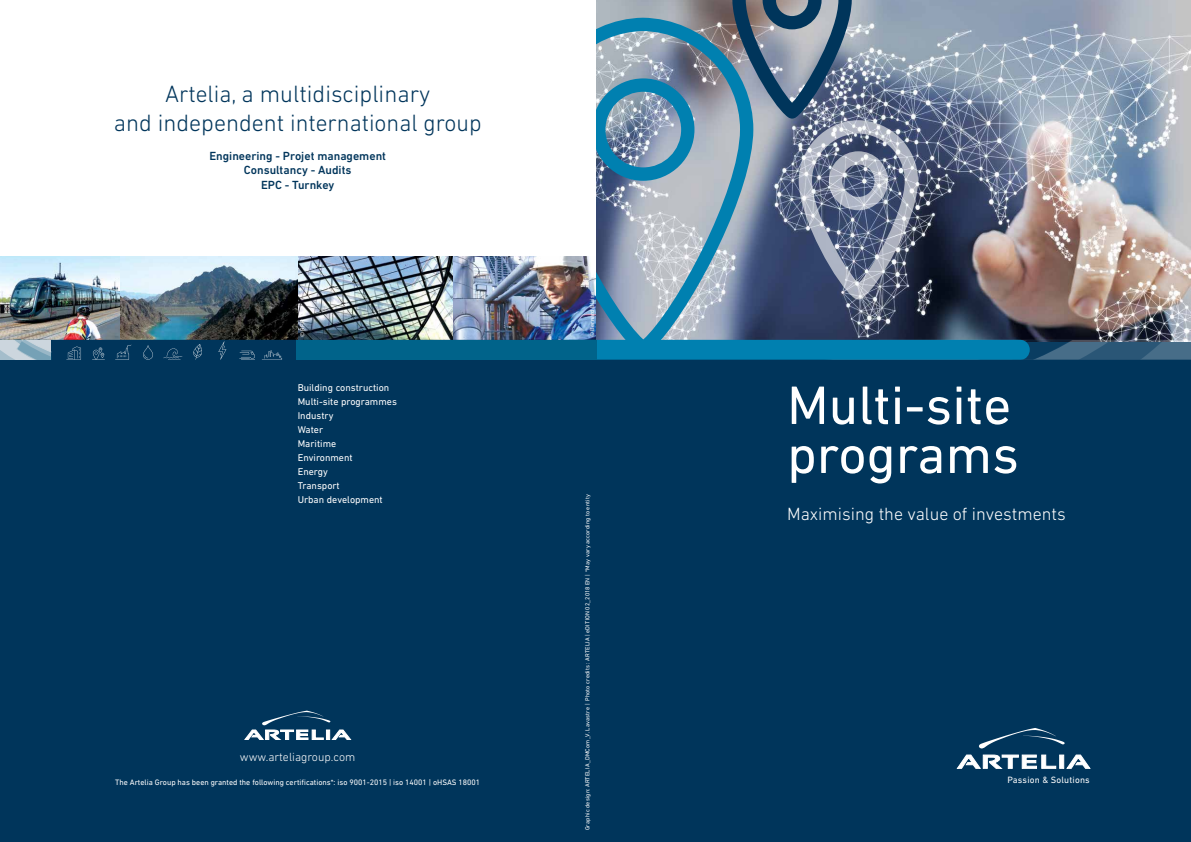
<style>
.page{position:relative;width:1191px;height:842px;background:#fff}
.page>*{position:absolute;margin:0;border:0;box-sizing:border-box;transform-origin:0 0}
.t1{font:55px/49px "DIN Next LT Pro";color:#fff}
.t2{font:300 24px/28.8px "DIN Next LT Pro";color:#00355b;text-align:center}
.t3{font:300 18px "DIN Next LT Pro";color:#fff}
.t4{font:500 12px/14.4px "DIN Next LT Pro";color:#00355b;text-align:center}
.t5{font:300 12px "DIN Next LT Pro";color:#fff}
.t6{font:10px/14px "DIN Next LT Pro";color:#fff}
.t7{font:9.3px "DIN Next LT Pro";letter-spacing:.02em;color:#fff}
.t8{font:8px "DIN Next LT Pro";color:#fff}
.t9{font:6px "DIN Next LT Pro";letter-spacing:.02em;color:#fff}
.t10{font:6px "DIN Next LT Pro";color:#fff}
</style>
<div class="page">
<div style="left:561px;top:0;width:630px;height:842px;background:#00355b"></div>
<img style="left:595px;top:0;width:596px;height:340px">
<svg style="left:957px;top:755px;width:98px;height:13px"></svg>
<svg style="left:1059px;top:755px;width:4px;height:13px"></svg>
<svg style="left:1067px;top:755px;width:22px;height:13px"></svg>
<svg style="left:979px;top:728px;width:85px;height:20px"></svg>
<svg style="left:595px;top:18px;width:343px;height:322px;background:#728ca2"></svg>
<svg style="left:732px;top:0;width:186px;height:299px;background:#6f8098"></svg>
<div style="left:378px;top:0;width:217px;height:359px;background:#fff"></div>
<img style="left:0;top:257px;width:453px;height:83px">
<img style="left:453px;top:257px;width:142px;height:83px">
<div style="left:0;top:340px;width:561px;height:502px;background:#00355b"></div>
<svg style="left:0;top:340px;width:51px;height:19px"></svg>
<svg style="left:262px;top:350px;width:20px;height:10px"></svg>
<svg style="left:66px;top:346px;width:15px;height:14px"></svg>
<svg style="left:92px;top:347px;width:13px;height:13px"></svg>
<svg style="left:115px;top:345px;width:16px;height:15px"></svg>
<svg style="left:143px;top:345px;width:10px;height:15px"></svg>
<svg style="left:163px;top:348px;width:19px;height:12px"></svg>
<svg style="left:193px;top:344px;width:9px;height:16px"></svg>
<svg style="left:218px;top:341px;width:8px;height:19px"></svg>
<svg style="left:239px;top:351px;width:16px;height:9px"></svg>
<svg style="left:245px;top:711px;width:105px;height:28px"></svg>
<svg style="left:597px;top:340px;width:594px;height:20px;background:#0f75a0"></svg>
<div style="left:296px;top:340px;width:301px;height:20px;background:#00638a"></div>
<h2 class="t2" style="left:114px;top:80px;width:369px">Artelia, a multidisciplinary<br>and independent international group</h2>
<h3 class="t4" style="left:209px;top:149px;width:178px">Engineering - Projet management<br>Consultancy - Audits<br>EPC - Turnkey</h3>
<p class="t9" style="left:299px;top:337px;width:19px;rotate:-90deg">© RFR</p>
<h3 class="t6" style="left:298px;top:380px;width:101px">Building construction<br>Multi-site programmes<br>Industry<br>Water<br>Maritime<br>Environment<br>Energy<br>Transport<br>Urban development</h3>
<h3 class="t5" style="left:240px;top:750px;width:117px">www.arteliagroup.com</h3>
<h3 class="t8" style="left:115px;top:777px;width:367px">The Artelia Group has been granted the following certifications*: iso 9001-2015 | iso 14001 | oHSAS 18001</h3>
<p class="t10" style="left:588px;top:337px;width:46px;rotate:-90deg">© Bernard Blaise</p>
<p class="t9" style="left:584px;top:830px;width:337px;rotate:-90deg">Graphic design: ARTELIA_DMCom_V. Lavastre | Photo credits : ARTELIA | eDITION 02_2018 EN | *May vary according to entity</p>
<h1 class="t1" style="left:787px;top:380px;width:233px">Multi-site programs</h1>
<h3 class="t3" style="left:787px;top:503px;width:280px">Maximising the value of investments</h3>
<h3 class="t7" style="left:1007px;top:774px;width:84px">Passion &amp; Solutions</h3>
</div>
